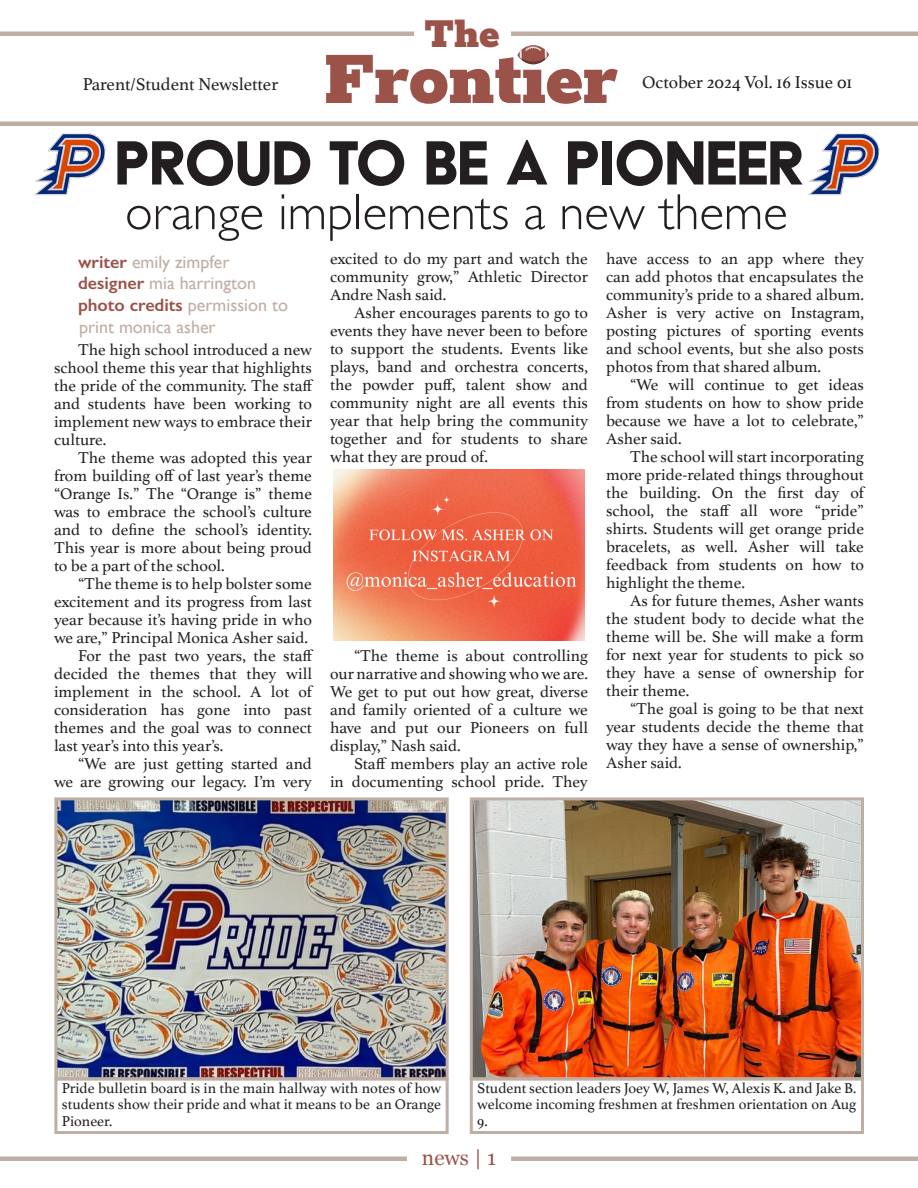
<style>
.page{position:relative;width:918px;height:1188px;background:#fff}
.page>*{position:absolute;margin:0;border:0;box-sizing:border-box;transform-origin:0 0}
.t1{font:900 82.5px "Rokkitt";color:#9b5249}
.t2{font:72px "Acier BAT Display Solid";color:#231f20}
.t3{font:300 51px "Gill Sans";color:#231f20}
.t4{font:900 45px "Rokkitt";color:#9b5249}
.t5{font:21px "Georgia";color:#9a5148}
.t6{font:18px/21.6px "Gill Sans";color:#bfaea4}
.t7{font:18px "Athelas";color:#231f20}
.t8{font:16.5px/18px "Athelas";color:#231f20;text-align:justify}
.t9{font:15px/16.5px "Athelas";color:#231f20;text-align:justify}
.s1{font-weight:600;color:#9a5148}
</style>
<div class="page">
<hr style="left:0;top:32px;width:414px;height:4px;background:#bfaea4">
<hr style="left:511px;top:32px;width:407px;height:4px;background:#bfaea4">
<hr style="left:0;top:122px;width:918px;height:4px;background:#bfaea4">
<div style="left:0;top:1156px;width:407px;height:5px;background:#bfaea4"></div>
<div style="left:511px;top:1156px;width:407px;height:5px;background:#bfaea4"></div>
<svg style="left:517px;top:45px;width:32px;height:20px"></svg>
<img style="left:474px;top:801px;width:386px;height:275px">
<div style="left:470px;top:797px;width:394px;height:283px;border:3px solid #bfaea4"></div>
<div style="left:470px;top:1077px;width:394px;height:57px;border:3px solid #bfaea4"></div>
<img style="left:808px;top:133px;width:72px;height:63px">
<img style="left:34px;top:133px;width:72px;height:63px">
<img style="left:334px;top:470px;width:250px;height:171px">
<img style="left:58px;top:801px;width:387px;height:275px">
<div style="left:54px;top:797px;width:395px;height:283px;border:3px solid #bfaea4"></div>
<div style="left:54px;top:1077px;width:395px;height:57px;border:3px solid #bfaea4"></div>
<p class="t4" style="left:424px;top:-3px;width:77px">The</p>
<p class="t1" style="left:322px;top:11px;width:297px">Frontier</p>
<p class="t7" style="left:83px;top:70px;width:197px">Parent/Student Newsletter</p>
<p class="t7" style="left:642px;top:67px;width:212px">October 2024 Vol. 16 Issue 01</p>
<p class="t2" style="left:115px;top:125px;width:690px">PROUD TO BE A PIONEER</p>
<p class="t3" style="left:125px;top:172px;width:664px">orange implements a new theme</p>
<p class="t6" style="left:78px;top:251px;width:153px"><span class="s1">writer</span> emily zimpfer</p>
<p class="t6" style="left:78px;top:272px;width:180px"><span class="s1">designer</span> mia harrington</p>
<p class="t6" style="left:78px;top:294px;width:212px"><span class="s1">photo credits</span> permission to print monica asher</p>
<p class="t8" style="left:54px;top:341px;width:261px;text-indent:24px">The high school introduced a new school theme this year that highlights the pride of the community. The staff and students have been working to implement new ways to embrace their culture.</p>
<p class="t8" style="left:54px;top:449px;width:260px;text-indent:24px">The theme was adopted this year from building off of last year’s theme “Orange Is.” The “Orange is” theme was to embrace the school’s culture and to define the school’s identity.<br>This year is more about being proud to be a part of the school.</p>
<p class="t8" style="left:54px;top:575px;width:260px;text-indent:24px">“The theme is to help bolster some excitement and its progress from last year because it’s having pride in who we are,” Principal Monica Asher said.</p>
<p class="t8" style="left:54px;top:647px;width:261px;text-indent:24px">For the past two years, the staff decided the themes that they will implement in the school. A lot of consideration has gone into past themes and the goal was to connect last year’s into this year’s.</p>
<p class="t8" style="left:54px;top:755px;width:260px;text-align:right">“We are just getting started and<br>we are growing our legacy. I’m very</p>
<p class="t8" style="left:330px;top:250px;width:260px">excited to do my part and watch the community grow,” Athletic Director Andre Nash said.</p>
<p class="t8" style="left:330px;top:304px;width:260px;text-indent:24px">Asher encourages parents to go to events they have never been to before to support the students. Events like plays, band and orchestra concerts, the powder puff, talent show and community night are all events this year that help bring the community together and for students to share what they are proud of.</p>
<p class="t8" style="left:330px;top:646px;width:260px;text-indent:24px">“The theme is about controlling our narrative and showing who we are.<br>We get to put out how great, diverse and family oriented of a culture we have and put our Pioneers on full display,” Nash said.</p>
<p class="t8" style="left:330px;top:754px;width:260px;text-align:right">Staff members play an active role<br>in documenting school pride. They</p>
<p class="t8" style="left:606px;top:250px;width:260px">have access to an app where they can add photos that encapsulates the community’s pride to a shared album.<br>Asher is very active on Instagram, posting pictures of sporting events and school events, but she also posts photos from that shared album.</p>
<p class="t8" style="left:606px;top:376px;width:260px;text-indent:24px">“We will continue to get ideas from students on how to show pride because we have a lot to celebrate,” Asher said.</p>
<p class="t8" style="left:606px;top:448px;width:260px;text-indent:24px">The school will start incorporating more pride-related things throughout the building. On the first day of school, the staff all wore “pride” shirts. Students will get orange pride bracelets, as well. Asher will take feedback from students on how to highlight the theme.</p>
<p class="t8" style="left:606px;top:592px;width:260px;text-indent:24px">As for future themes, Asher wants the student body to decide what the theme will be. She will make a form for next year for students to pick so they have a sense of ownership for their theme.</p>
<p class="t8" style="left:606px;top:700px;width:260px;text-indent:24px">“The goal is going to be that next year students decide the theme that way they have a sense of ownership,” Asher said.</p>
<p class="t9" style="left:62px;top:1079px;width:381px">Pride bulletin board is in the main hallway with notes of how students show their pride and what it means to be an Orange Pioneer.</p>
<p class="t9" style="left:477px;top:1079px;width:381px">Student section leaders Joey W, James W, Alexis K. and Jake B. welcome incoming freshmen at freshmen orientation on Aug 9.</p>
<p class="t5" style="left:422px;top:1142px;width:76px">news | 1</p>
</div>
